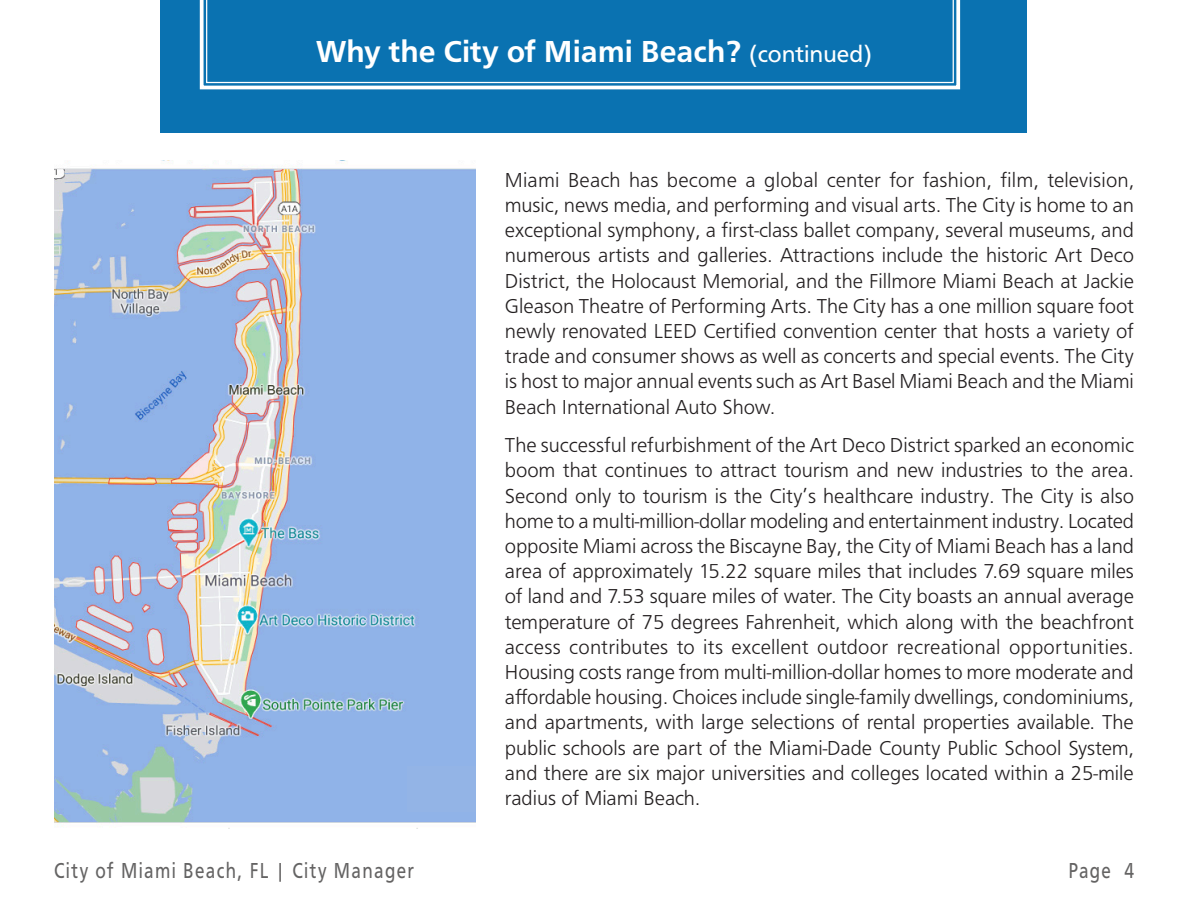
<style>
.page{position:relative;width:1188px;height:918px;background:#fff}
.page>*{position:absolute;margin:0;border:0;box-sizing:border-box;transform-origin:0 0}
.RA_Major_Heading_Whi{font:700 31.5px "Graphein Pro";color:#fff}
.t1{font:22.5px "Graphein Pro";letter-spacing:.08em;color:#646363;scale:.8 1}
.t2{font:300 21px/25.2px "Graphein Pro";letter-spacing:-.005em;color:#231f20;text-align:justify}
.s1{font-weight:400;font-size:24px}
</style>
<div class="page">
<div style="left:161px;top:0;width:866px;height:132px;background:#0a72b1"></div>
<svg style="left:199px;top:0;width:762px;height:90px"></svg>
<svg style="left:206px;top:0;width:748px;height:83px"></svg>
<img style="left:54px;top:160px;width:421px;height:669px">
<div style="left:407px;top:767px;width:68px;height:45px;background:#93b4e6"></div>
<p class="RA_Major_Heading_Whi" style="left:316px;top:33px;width:557px">Why the City of Miami Beach? <span class="s1">(continued)</span></p>
<p class="t2" style="left:505px;top:167px;width:631px">Miami Beach has become a global center for fashion, film, television, music, news media, and performing and visual arts. The City is home to an exceptional symphony, a first-class ballet company, several museums, and numerous artists and galleries. Attractions include the historic Art Deco District, the Holocaust Memorial, and the Fillmore Miami Beach at Jackie Gleason Theatre of Performing Arts. The City has a one million square foot newly renovated LEED Certified convention center that hosts a variety of trade and consumer shows as well as concerts and special events. The City is host to major annual events such as Art Basel Miami Beach and the Miami Beach International Auto Show.</p>
<p class="t2" style="left:505px;top:433px;width:631px">The successful refurbishment of the Art Deco District sparked an economic boom that continues to attract tourism and new industries to the area.<br>Second only to tourism is the City’s healthcare industry. The City is also home to a multi-million-dollar modeling and entertainment industry. Located opposite Miami across the Biscayne Bay, the City of Miami Beach has a land area of approximately 15.22 square miles that includes 7.69 square miles of land and 7.53 square miles of water. The City boasts an annual average temperature of 75 degrees Fahrenheit, which along with the beachfront access contributes to its excellent outdoor recreational opportunities.<br>Housing costs range from multi-million-dollar homes to more moderate and affordable housing. Choices include single-family dwellings, condominiums, and apartments, with large selections of rental properties available. The public schools are part of the Miami-Dade County Public School System, and there are six major universities and colleges located within a 25-mile radius of Miami Beach.</p>
<p class="t1" style="left:54px;top:857px;width:451px">City of Miami Beach, FL | City Manager</p>
<p class="t1" style="left:1068px;top:857px;width:84px">Page 4</p>
</div>
